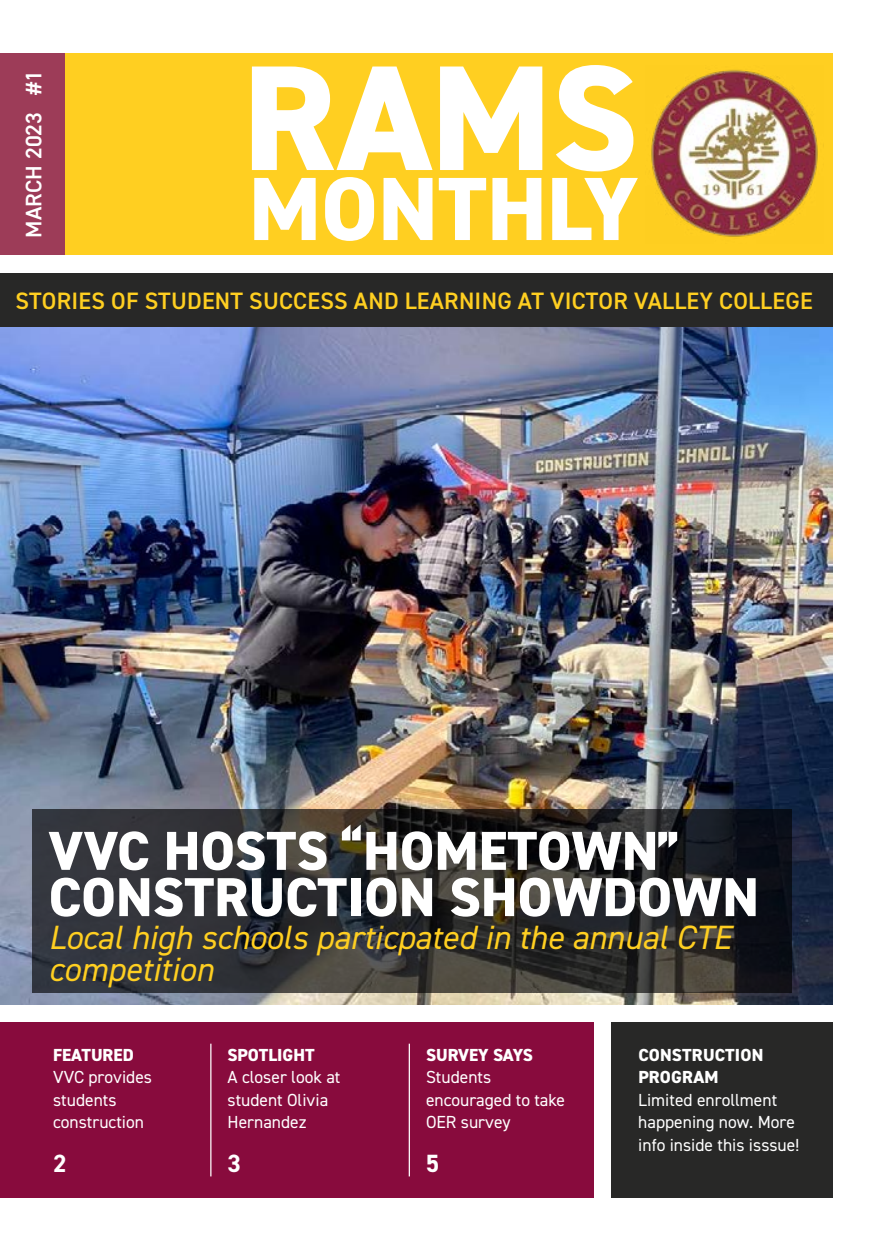
<style>
.page{position:relative;width:886px;height:1251px;background:#fff}
.page>*{position:absolute;margin:0;border:0;box-sizing:border-box;transform-origin:0 0}
.t1{font:800 150px "DIN2014";color:#fff}
.t2{font:800 90px "DIN2014";color:#fff}
.t3{font:800 55px/46.2px "DIN2014";color:#fff}
.t4{font:italic 33.75px/32.5px "DIN2014";color:#ffcf21}
.t5{font:700 25px "DIN2014";color:#fff}
.t6{font:600 23.75px "DIN2014";letter-spacing:.01em;color:#ffcf21}
.t7{font:600 22.5px "DIN2014";letter-spacing:.01em;color:#fff}
.t8{font:17.5px/22.5px "DIN2014";color:#fff}
.t9{font:800 17.5px/22.5px "DIN2014";color:#fff}
</style>
<div class="page">
<div style="left:0;top:53px;width:113px;height:202px;background:#9d3c58"></div>
<div style="left:65px;top:53px;width:768px;height:202px;background:#ffcf21"></div>
<img style="left:651px;top:70px;width:167px;height:167px">
<div style="left:0;top:1022px;width:594px;height:176px;background:#880b3d"></div>
<div style="left:611px;top:1022px;width:222px;height:176px;background:#282827"></div>
<div style="left:0;top:273px;width:833px;height:54px;background:#282827"></div>
<img style="left:0;top:327px;width:833px;height:677px">
<svg style="left:33px;top:809px;width:759px;height:183px;background:#2c2c2e"></svg>
<hr style="left:210px;top:1044px;width:1px;height:132px;background:#fff">
<hr style="left:409px;top:1044px;width:1px;height:132px;background:#fff">
<p class="t7" style="left:19px;top:238px;width:170px;rotate:-90deg">MARCH 2023 #1</p>
<h1 class="t1" style="left:243px;top:18px;width:396px">RAMS</h1>
<h2 class="t2" style="left:249px;top:149px;width:390px">MONTHLY</h2>
<h3 class="t6" style="left:16px;top:285px;width:798px">STORIES OF STUDENT SUCCESS AND LEARNING AT VICTOR VALLEY COLLEGE</h3>
<h3 class="t3" style="left:49px;top:828px;width:712px">VVC HOSTS “HOMETOWN”<br>CONSTRUCTION SHOWDOWN</h3>
<h3 class="t4" style="left:49px;top:920px;width:684px">Local high schools particpated in the annual CTE competition</h3>
<p class="t9" style="left:53px;top:1043px;width:82px">FEATURED</p>
<p class="t8" style="left:53px;top:1066px;width:100px">VVC provides students construction</p>
<p class="t9" style="left:227px;top:1043px;width:89px">SPOTLIGHT</p>
<p class="t8" style="left:227px;top:1066px;width:114px">A closer look at student Olivia<br>Hernandez</p>
<p class="t9" style="left:426px;top:1043px;width:109px">SURVEY SAYS</p>
<p class="t8" style="left:426px;top:1066px;width:141px">Students encouraged to take<br>OER survey</p>
<h3 class="t5" style="left:53px;top:1146px;width:15px">2</h3>
<h3 class="t5" style="left:227px;top:1146px;width:15px">3</h3>
<h3 class="t5" style="left:426px;top:1146px;width:15px">5</h3>
<p class="t9" style="left:638px;top:1043px;width:126px">CONSTRUCTION<br>PROGRAM</p>
<p class="t8" style="left:638px;top:1088px;width:162px">Limited enrollment happening now. More info inside this isssue!</p>
</div>
